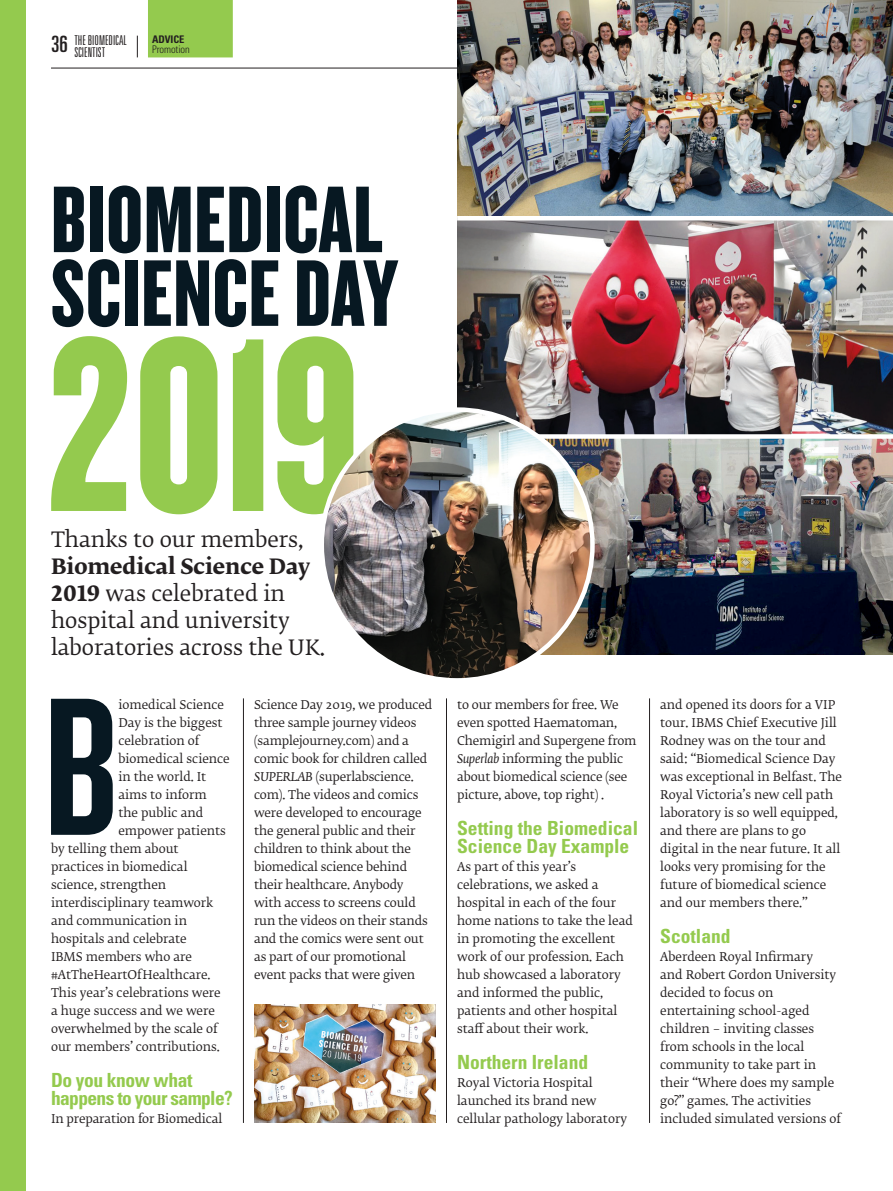
<style>
.page{position:relative;width:893px;height:1191px;background:#fff}
.page>*{position:absolute;margin:0;border:0;box-sizing:border-box;transform-origin:0 0}
.BS_Feature_Headline{font:257.4px "Knockout HTF68 Full Featherwt";color:#94ca4e}
.BS_First_Para_Drop_C{font:204.15px "Knockout HTF48 Featherweight";color:#071822}
.BS_Feature_Headline-2{font:98.25px/73.7px "Knockout HTF68 Full Featherwt";letter-spacing:.01em;color:#071822}
.BS_Standfirst{font:21px/27px "Fedra Serif B Std";color:#231f20}
.BS_Crosshead{font:700 condensed 19.5px/18px "Univers";color:#94ca4e}
.BS_Crosshead-2{font:700 condensed 19.5px/18px "Univers";letter-spacing:-.035em;color:#94ca4e}
.t1{font:300 ultra-condensed 13.5px/12px "Univers";color:#231f20;text-align:center}
.BS_Body_Copy_No_Inde{font:12px/18px "Fedra Serif B Std";color:#231f20}
.BS_First_Para_Drop_C-2{font:12px "Fedra Serif B Std";color:#231f20}
.L__Master__Tab_Body{font:300 condensed 10.5px/9.9px "Univers";letter-spacing:-.01em;color:#231f20}
.s1{font-weight:400;font-size:22.5px}
.s2{font-weight:700}
.s3{font-style:italic}
</style>
<div class="page">
<img style="left:457px;top:0;width:436px;height:434px">
<img style="left:540px;top:439px;width:353px;height:216px">
<img style="left:254px;top:1004px;width:182px;height:119px">
<hr style="left:243px;top:698px;width:1px;height:425px;background:#231f20">
<hr style="left:446px;top:698px;width:1px;height:425px;background:#231f20">
<hr style="left:649px;top:698px;width:1px;height:425px;background:#231f20">
<svg style="left:137px;top:36px;width:1px;height:21px"></svg>
<div style="left:0;top:0;width:26px;height:1191px;background:#94ca4e"></div>
<div style="left:148px;top:0;width:85px;height:57px;background:#94ca4e"></div>
<hr style="left:51px;top:68px;width:406px;height:1px;background:#231f20">
<hr style="left:457px;top:216px;width:436px;height:4px;background:#fff">
<img style="left:322px;top:410px;width:270px;height:270px;border-radius:133px">
<p class="t1" style="left:51px;top:34px;width:78px"><span class="s1">36</span> THE BIOMEDICAL<br>SCIENTIST</p>
<p class="L__Master__Tab_Body" style="left:152px;top:35px;width:39px"><span class="s2">ADVICE<br></span>Promotion</p>
<p class="BS_Feature_Headline-2" style="left:51px;top:184px;width:349px">BIOMEDICAL<br>SCIENCE DAY</p>
<p class="BS_Feature_Headline" style="left:47px;top:294px;width:316px">2019</p>
<p class="BS_Standfirst" style="left:51px;top:527px;width:275px">Thanks to our members,<br><span class="s2">Biomedical Science Day<br>2019</span> was celebrated in hospital and university laboratories across the UK.</p>
<p class="BS_First_Para_Drop_C" style="left:43px;top:664px;width:76px">B</p>
<p class="BS_First_Para_Drop_C-2" style="left:118px;top:696px;width:107px">iomedical Science</p>
<p class="BS_First_Para_Drop_C-2" style="left:118px;top:714px;width:106px">Day is the biggest</p>
<p class="BS_First_Para_Drop_C-2" style="left:118px;top:732px;width:82px">celebration of</p>
<p class="BS_First_Para_Drop_C-2" style="left:118px;top:750px;width:113px">biomedical science</p>
<p class="BS_First_Para_Drop_C-2" style="left:118px;top:768px;width:89px">in the world. It</p>
<p class="BS_First_Para_Drop_C-2" style="left:118px;top:786px;width:90px">aims to inform</p>
<p class="BS_First_Para_Drop_C-2" style="left:118px;top:804px;width:86px">the public and</p>
<p class="BS_First_Para_Drop_C-2" style="left:118px;top:822px;width:109px">empower patients</p>
<p class="BS_First_Para_Drop_C-2" style="left:51px;top:840px;width:129px">by telling them about</p>
<p class="BS_First_Para_Drop_C-2" style="left:51px;top:858px;width:138px">practices in biomedical</p>
<p class="BS_First_Para_Drop_C-2" style="left:51px;top:876px;width:117px">science, strengthen</p>
<p class="BS_First_Para_Drop_C-2" style="left:51px;top:894px;width:164px">interdisciplinary teamwork</p>
<p class="BS_First_Para_Drop_C-2" style="left:51px;top:912px;width:137px">and communication in</p>
<p class="BS_First_Para_Drop_C-2" style="left:51px;top:930px;width:137px">hospitals and celebrate</p>
<p class="BS_First_Para_Drop_C-2" style="left:51px;top:948px;width:142px">IBMS members who are</p>
<p class="BS_First_Para_Drop_C-2" style="left:51px;top:966px;width:161px">#AtTheHeartOfHealthcare.</p>
<p class="BS_First_Para_Drop_C-2" style="left:51px;top:984px;width:171px">This year’s celebrations were</p>
<p class="BS_First_Para_Drop_C-2" style="left:51px;top:1002px;width:165px">a huge success and we were</p>
<p class="BS_First_Para_Drop_C-2" style="left:51px;top:1020px;width:168px">overwhelmed by the scale of</p>
<p class="BS_First_Para_Drop_C-2" style="left:51px;top:1038px;width:170px">our members’ contributions.</p>
<p class="BS_Crosshead-2" style="left:51px;top:1071px;width:183px">Do you know what happens to your sample?</p>
<p class="BS_Body_Copy_No_Inde" style="left:51px;top:1110px;width:173px">In preparation for Biomedical</p>
<p class="BS_Body_Copy_No_Inde" style="left:254px;top:696px;width:180px">Science Day 2019, we produced three sample journey videos (samplejourney.com) and a comic book for children called<br><span class="s3">SUPERLAB</span> (superlabscience. com). The videos and comics were developed to encourage the general public and their children to think about the biomedical science behind their healthcare. Anybody with access to screens could run the videos on their stands and the comics were sent out as part of our promotional event packs that were given</p>
<p class="BS_Body_Copy_No_Inde" style="left:457px;top:696px;width:181px">to our members for free. We even spotted Haematoman,<br>Chemigirl and Supergene from<br><span class="s3">Superlab</span> informing the public about biomedical science (see picture, above, top right) .</p>
<p class="BS_Crosshead" style="left:457px;top:819px;width:182px">Setting the Biomedical<br>Science Day Example</p>
<p class="BS_Body_Copy_No_Inde" style="left:457px;top:858px;width:177px">As part of this year’s celebrations, we asked a hospital in each of the four home nations to take the lead in promoting the excellent work of our profession. Each hub showcased a laboratory and informed the public, patients and other hospital staff about their work.</p>
<p class="BS_Crosshead" style="left:457px;top:1053px;width:133px">Northern Ireland</p>
<p class="BS_Body_Copy_No_Inde" style="left:457px;top:1074px;width:172px">Royal Victoria Hospital launched its brand new cellular pathology laboratory</p>
<p class="BS_Body_Copy_No_Inde" style="left:660px;top:696px;width:183px">and opened its doors for a VIP tour. IBMS Chief Executive Jill<br>Rodney was on the tour and said: “Biomedical Science Day was exceptional in Belfast. The<br>Royal Victoria’s new cell path laboratory is so well equipped, and there are plans to go digital in the near future. It all looks very promising for the future of biomedical science and our members there.”</p>
<p class="BS_Crosshead" style="left:660px;top:927px;width:72px">Scotland</p>
<p class="BS_Body_Copy_No_Inde" style="left:660px;top:948px;width:182px">Aberdeen Royal Infirmary<br>and Robert Gordon University decided to focus on entertaining school-aged children – inviting classes from schools in the local community to take part in their “Where does my sample go?” games. The activities included simulated versions of</p>
</div>
